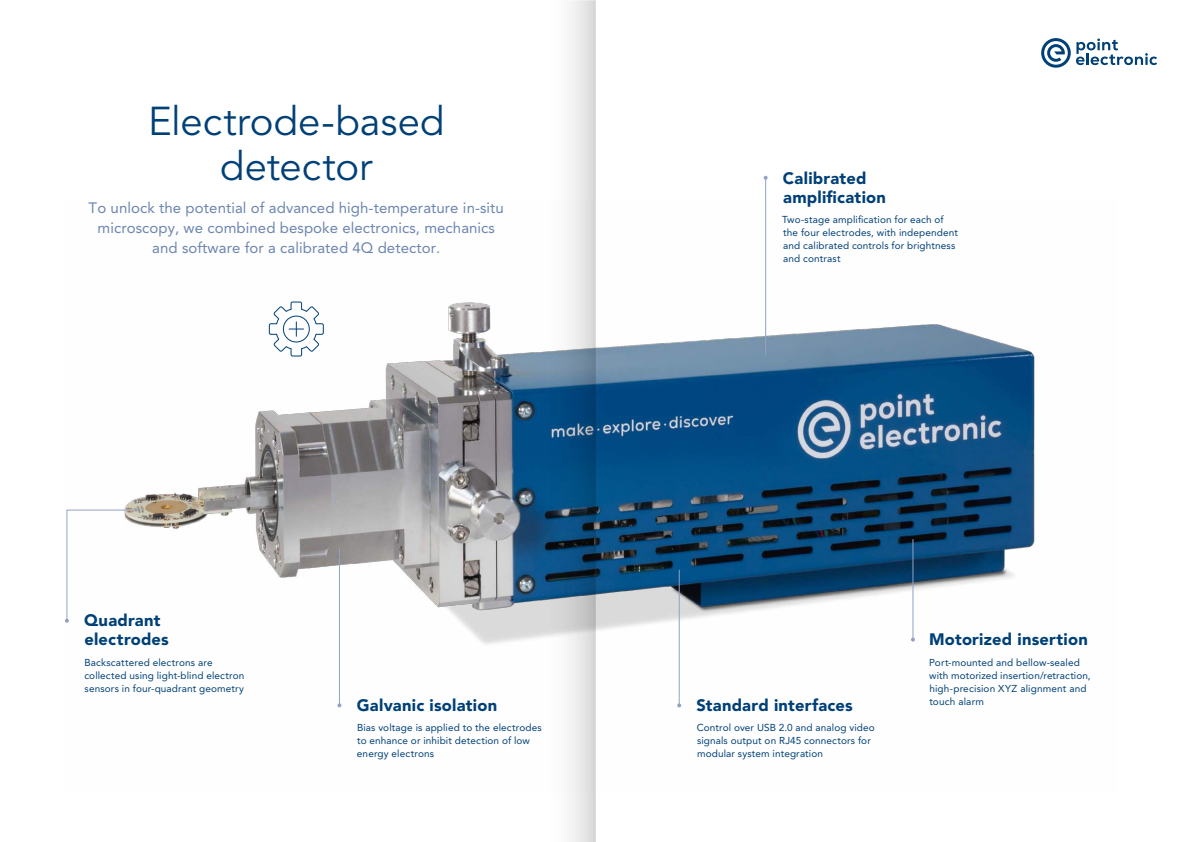
<style>
.page{position:relative;width:1191px;height:842px;background:#fff}
.page>*{position:absolute;margin:0;border:0;box-sizing:border-box;transform-origin:0 0}
.t1{font:40px/45px "Avenir LT Pro";color:#004077;text-align:center}
.t2{font:900 16.5px/19px "Avenir LT Pro";letter-spacing:.015em;color:#004077}
.t3{font:15px/20px "Avenir LT Pro";letter-spacing:.005em;color:#6c85b0;text-align:center}
.t4{font:10px/13px "Avenir LT Pro";letter-spacing:.01em;color:#004077}
</style>
<div class="page">
<img style="left:124px;top:201px;width:911px;height:591px">
<svg style="left:1076px;top:39px;width:81px;height:26px"></svg>
<svg style="left:1041px;top:38px;width:29px;height:30px"></svg>
<svg style="left:268px;top:301px;width:56px;height:56px"></svg>
<hr style="left:678px;top:570px;width:1px;height:135px;background:#92a2c5">
<svg style="left:677px;top:703px;width:4px;height:4px"></svg>
<hr style="left:339px;top:548px;width:1px;height:157px;background:#92a2c5">
<svg style="left:337px;top:703px;width:4px;height:4px"></svg>
<hr style="left:912px;top:539px;width:1px;height:101px;background:#92a2c5">
<svg style="left:911px;top:638px;width:4px;height:4px"></svg>
<hr style="left:765px;top:178px;width:1px;height:177px;background:#92a2c5">
<svg style="left:763px;top:176px;width:4px;height:4px"></svg>
<svg style="left:65px;top:509px;width:73px;height:114px"></svg>
<img style="left:550px;top:0;width:45px;height:842px">
<h1 class="t1" style="left:148px;top:103px;width:298px">Electrode-based detector</h1>
<h3 class="t3" style="left:89px;top:199px;width:417px">To unlock the potential of advanced high-temperature in-situ microscopy, we combined bespoke electronics, mechanics and software for a calibrated 4Q detector.</h3>
<h2 class="t2" style="left:84px;top:612px;width:86px">Quadrant electrodes</h2>
<p class="t4" style="left:84px;top:657px;width:162px">Backscattered electrons are collected using light-blind electron sensors in four-quadrant geometry</p>
<h2 class="t2" style="left:357px;top:697px;width:142px">Galvanic isolation</h2>
<p class="t4" style="left:357px;top:722px;width:186px">Bias voltage is applied to the electrodes to enhance or inhibit detection of low energy electrons</p>
<h2 class="t2" style="left:783px;top:170px;width:104px">Calibrated amplification</h2>
<p class="t4" style="left:782px;top:214px;width:177px">Two-stage amplification for each of the four electrodes, with independent and calibrated controls for brightness and contrast</p>
<h2 class="t2" style="left:696px;top:697px;width:158px">Standard interfaces</h2>
<p class="t4" style="left:696px;top:722px;width:180px">Control over USB 2.0 and analog video signals output on RJ45 connectors for modular system integration</p>
<h2 class="t2" style="left:929px;top:631px;width:160px">Motorized insertion</h2>
<p class="t4" style="left:929px;top:657px;width:163px">Port-mounted and bellow-sealed with motorized insertion/retraction, high-precision XYZ alignment and touch alarm</p>
</div>
